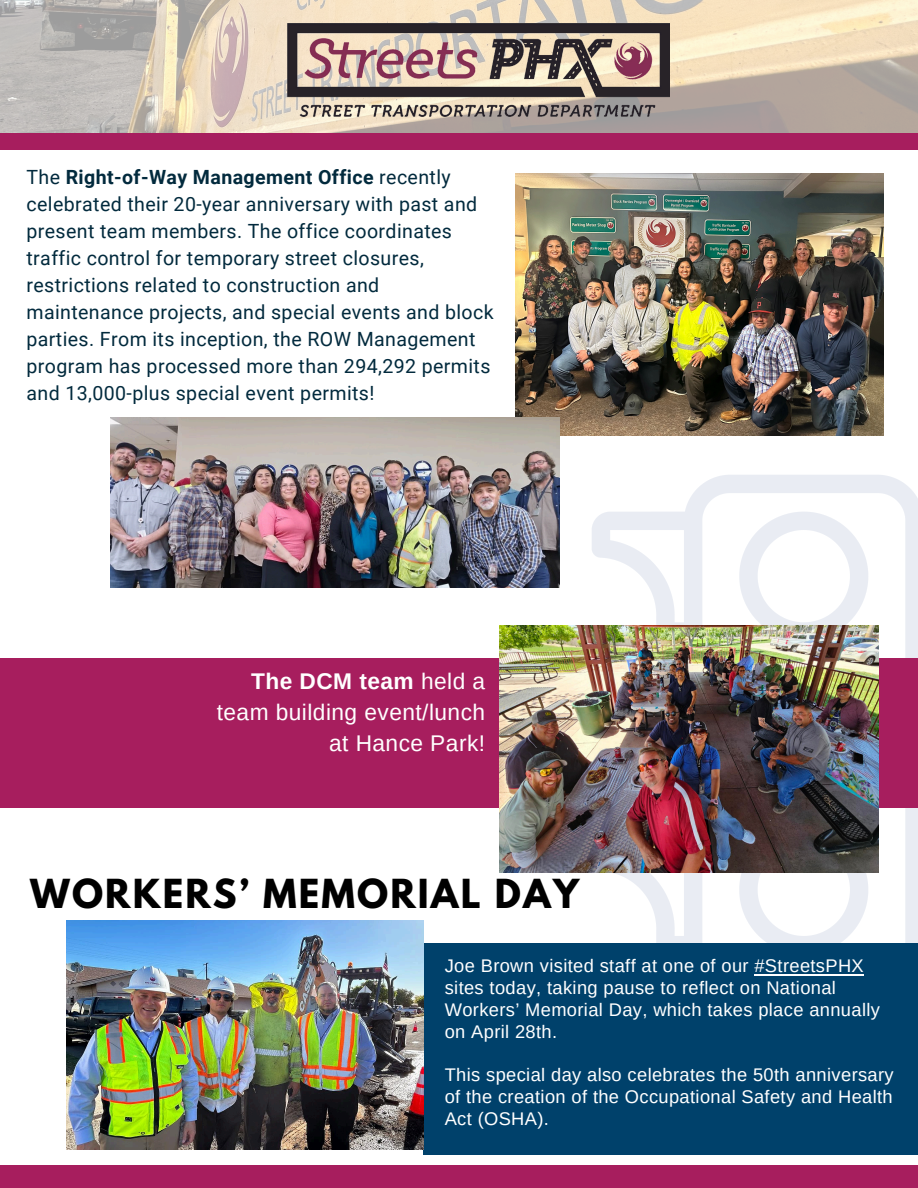
<style>
.page{position:relative;width:918px;height:1188px;background:#fff}
.page>*{position:absolute;margin:0;border:0;box-sizing:border-box;transform-origin:0 0}
.t1{font:700 35.4px "League Spartan";letter-spacing:.06em;color:#000}
.t2{font:22.65px/31px "Arimo";letter-spacing:.02em;color:#fff;text-align:right}
.t3{font:19.65px/27px "Roboto";letter-spacing:.02em;color:#022a3d}
.t4{font:18.3px/21.8px "Arimo";letter-spacing:.02em;color:#fff}
.s1{font-weight:700}
</style>
<div class="page">
<img style="left:0;top:0;width:918px;height:134px">
<svg style="left:592px;top:512px;width:92px;height:113px"></svg>
<svg style="left:684px;top:475px;width:234px;height:468px"></svg>
<svg style="left:614px;top:873px;width:79px;height:70px"></svg>
<svg style="left:914px;top:825px;width:4px;height:118px"></svg>
<div style="left:0;top:1166px;width:918px;height:22px;background:#a71e5e"></div>
<img style="left:288px;top:23px;width:381px;height:94px">
<div style="left:0;top:134px;width:918px;height:16px;background:#a71e5e"></div>
<div style="left:0;top:659px;width:918px;height:149px;background:#a71e5e"></div>
<img style="left:515px;top:173px;width:368px;height:262px">
<img style="left:499px;top:625px;width:379px;height:248px">
<div style="left:424px;top:943px;width:494px;height:211px;background:#00416b"></div>
<hr style="left:754px;top:974px;width:110px;height:1px;background:#fff">
<img style="left:111px;top:418px;width:449px;height:170px">
<img style="left:66px;top:920px;width:358px;height:230px">
<h1 class="t3" style="left:26px;top:164px;width:469px">The <span class="s1">Right-of-Way Management Office</span> recently celebrated their 20-year anniversary with past and present team members. The office coordinates traffic control for temporary street closures, restrictions related to construction and maintenance projects, and special events and block parties. From its inception, the ROW Management program has processed more than 294,292 permits and 13,000-plus special event permits!</h1>
<p class="t2" style="left:217px;top:665px;width:270px"><span class="s1">The DCM team</span> held a team building event/lunch at Hance Park!</p>
<p class="t1" style="left:30px;top:876px;width:550px">WORKERS’ MEMORIAL DAY</p>
<p class="t4" style="left:445px;top:955px;width:437px">Joe Brown visited staff at one of our #StreetsPHX sites today, taking pause to reflect on National Workers’ Memorial Day, which takes place annually on April 28th.</p>
<p class="t4" style="left:445px;top:1064px;width:451px;text-align:justify">This special day also celebrates the 50th anniversary of the creation of the Occupational Safety and Health Act (OSHA).</p>
</div>
